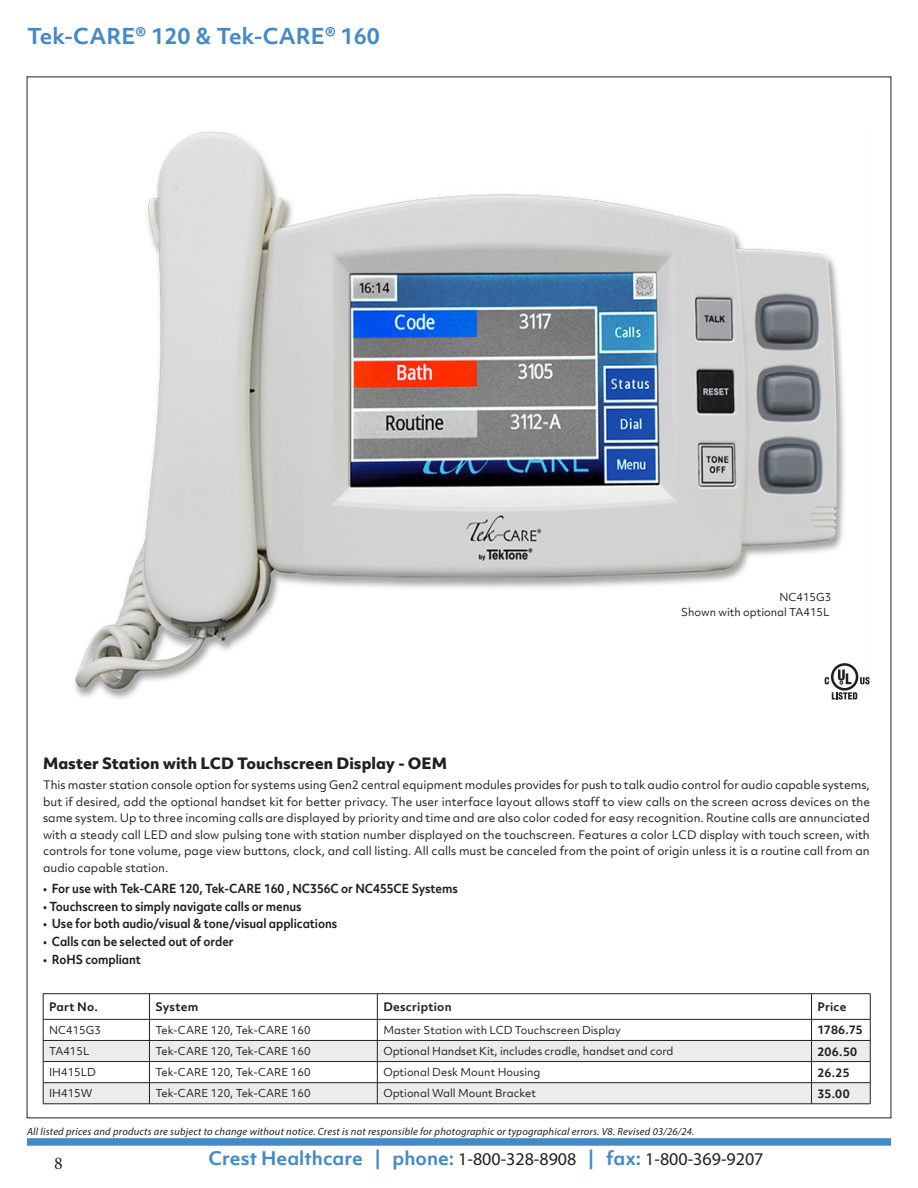
<style>
.page{position:relative;width:918px;height:1188px;background:#fff}
.page>*{position:absolute;margin:0;border:0;box-sizing:border-box;transform-origin:0 0}
._2020_Page_Header__Right{font:700 21px "Objektiv Mk 2";color:#4489c8}
.t1{font:18px "Myriad Pro";color:#231f20}
.t2{font:18px "Minion Pro";color:#231f20}
._2020_Product_Copy{font:800 15px "Objektiv Mk 2";color:#231f20}
.Product_Bullet_Points{font:700 12px "Objektiv Mk 2";letter-spacing:-.005em;color:#231f20;scale:.92 1}
._2020_Product_Copy-2{font:11.25px/16.5px "Objektiv Mk 2";color:#231f20;text-align:justify}
._2020_Table_Copy{font:700 11.25px "Objektiv Mk 2";letter-spacing:.02em;color:#231f20}
._2020_Table_Copy-2{font:10.5px "Objektiv Mk 2";color:#231f20}
.Shipped_Direct_Footer__Right_Page{font:italic 10.5px "Myriad Pro";letter-spacing:.02em;color:#231f20}
.s1{font-family:"Objektiv Mk 1";font-weight:700;color:#4489c8}
</style>
<div class="page">
<div style="left:27px;top:1138px;width:864px;height:8px;background:#4489c8"></div>
<hr style="left:43px;top:993px;width:106px;height:1px;background:#231f20">
<hr style="left:149px;top:993px;width:228px;height:1px;background:#231f20">
<hr style="left:377px;top:993px;width:435px;height:1px;background:#231f20">
<hr style="left:812px;top:993px;width:58px;height:1px;background:#231f20">
<svg style="left:43px;top:994px;width:828px;height:110px"></svg>
<hr style="left:43px;top:1104px;width:106px;height:1px;background:#231f20">
<hr style="left:149px;top:1104px;width:228px;height:1px;background:#231f20">
<hr style="left:377px;top:1104px;width:435px;height:1px;background:#231f20">
<hr style="left:812px;top:1104px;width:58px;height:1px;background:#231f20">
<img style="left:74px;top:131px;width:790px;height:569px">
<div style="left:404px;top:676px;width:205px;height:32px;background:#fff"></div>
<svg style="left:832px;top:692px;width:25px;height:8px"></svg>
<svg style="left:860px;top:677px;width:10px;height:7px"></svg>
<svg style="left:831px;top:663px;width:27px;height:28px"></svg>
<svg style="left:834px;top:666px;width:22px;height:22px"></svg>
<svg style="left:838px;top:670px;width:13px;height:14px"></svg>
<svg style="left:825px;top:677px;width:4px;height:7px"></svg>
<p class="_2020_Page_Header__Right" style="left:27px;top:21px;width:354px">Tek-CARE® 120 &amp; Tek-CARE® 160</p>
<p class="_2020_Table_Copy-2" style="left:780px;top:590px;width:53px">NC415G3</p>
<p class="_2020_Table_Copy-2" style="left:681px;top:605px;width:150px">Shown with optional TA415L</p>
<p class="_2020_Product_Copy" style="left:43px;top:753px;width:406px">Master Station with LCD Touchscreen Display - OEM</p>
<p class="_2020_Product_Copy-2" style="left:43px;top:776px;width:829px">This master station console option for systems using Gen2 central equipment modules provides for push to talk audio control for audio capable systems, but if desired, add the optional handset kit for better privacy. The user interface layout allows staff to view calls on the screen across devices on the same system. Up to three incoming calls are displayed by priority and time and are also color coded for easy recognition. Routine calls are annunciated with a steady call LED and slow pulsing tone with station number displayed on the touchscreen. Features a color LCD display with touch screen, with controls for tone volume, page view buttons, clock, and call listing. All calls must be canceled from the point of origin unless it is a routine call from an audio capable station.</p>
<p class="Product_Bullet_Points" style="left:43px;top:880px;width:452px">• For use with Tek-CARE 120, Tek-CARE 160 , NC356C or NC455CE Systems</p>
<p class="Product_Bullet_Points" style="left:43px;top:898px;width:283px">• Touchscreen to simply navigate calls or menus</p>
<p class="Product_Bullet_Points" style="left:43px;top:915px;width:321px">• Use for both audio/visual &amp; tone/visual applications</p>
<p class="Product_Bullet_Points" style="left:43px;top:933px;width:209px">• Calls can be selected out of order</p>
<p class="Product_Bullet_Points" style="left:43px;top:951px;width:108px">• RoHS compliant</p>
<p class="_2020_Table_Copy" style="left:49px;top:999px;width:50px">Part No.</p>
<p class="_2020_Table_Copy" style="left:155px;top:999px;width:44px">System</p>
<p class="_2020_Table_Copy" style="left:383px;top:999px;width:70px">Description</p>
<p class="_2020_Table_Copy" style="left:818px;top:999px;width:31px">Price</p>
<p class="_2020_Table_Copy-2" style="left:49px;top:1023px;width:53px">NC415G3</p>
<p class="_2020_Table_Copy-2" style="left:155px;top:1023px;width:157px">Tek-CARE 120, Tek-CARE 160</p>
<p class="_2020_Table_Copy-2" style="left:383px;top:1023px;width:239px">Master Station with LCD Touchscreen Display</p>
<p class="_2020_Table_Copy" style="left:818px;top:1022px;width:47px">1786.75</p>
<p class="_2020_Table_Copy-2" style="left:49px;top:1044px;width:42px">TA415L</p>
<p class="_2020_Table_Copy-2" style="left:155px;top:1044px;width:157px">Tek-CARE 120, Tek-CARE 160</p>
<p class="_2020_Table_Copy-2" style="left:383px;top:1044px;width:292px">Optional Handset Kit, includes cradle, handset and cord</p>
<p class="_2020_Table_Copy" style="left:818px;top:1043px;width:41px">206.50</p>
<p class="_2020_Table_Copy-2" style="left:49px;top:1065px;width:48px">IH415LD</p>
<p class="_2020_Table_Copy-2" style="left:155px;top:1065px;width:157px">Tek-CARE 120, Tek-CARE 160</p>
<p class="_2020_Table_Copy-2" style="left:383px;top:1065px;width:159px">Optional Desk Mount Housing</p>
<p class="_2020_Table_Copy" style="left:818px;top:1064px;width:34px">26.25</p>
<p class="_2020_Table_Copy-2" style="left:49px;top:1086px;width:45px">IH415W</p>
<p class="_2020_Table_Copy-2" style="left:155px;top:1086px;width:157px">Tek-CARE 120, Tek-CARE 160</p>
<p class="_2020_Table_Copy-2" style="left:383px;top:1086px;width:154px">Optional Wall Mount Bracket</p>
<p class="_2020_Table_Copy" style="left:818px;top:1086px;width:34px">35.00</p>
<p class="Shipped_Direct_Footer__Right_Page" style="left:27px;top:1125px;width:669px">All listed prices and products are subject to change without notice. Crest is not responsible for photographic or typographical errors. V8. Revised 03/26/24.</p>
<h2 class="t2" style="left:54px;top:1151px;width:10px">8</h2>
<h2 class="t1" style="left:209px;top:1148px;width:556px"><span class="s1">Crest Healthcare | phone:</span> 1-800-328-8908 <span class="s1">| fax:</span> 1-800-369-9207</h2>
</div>
